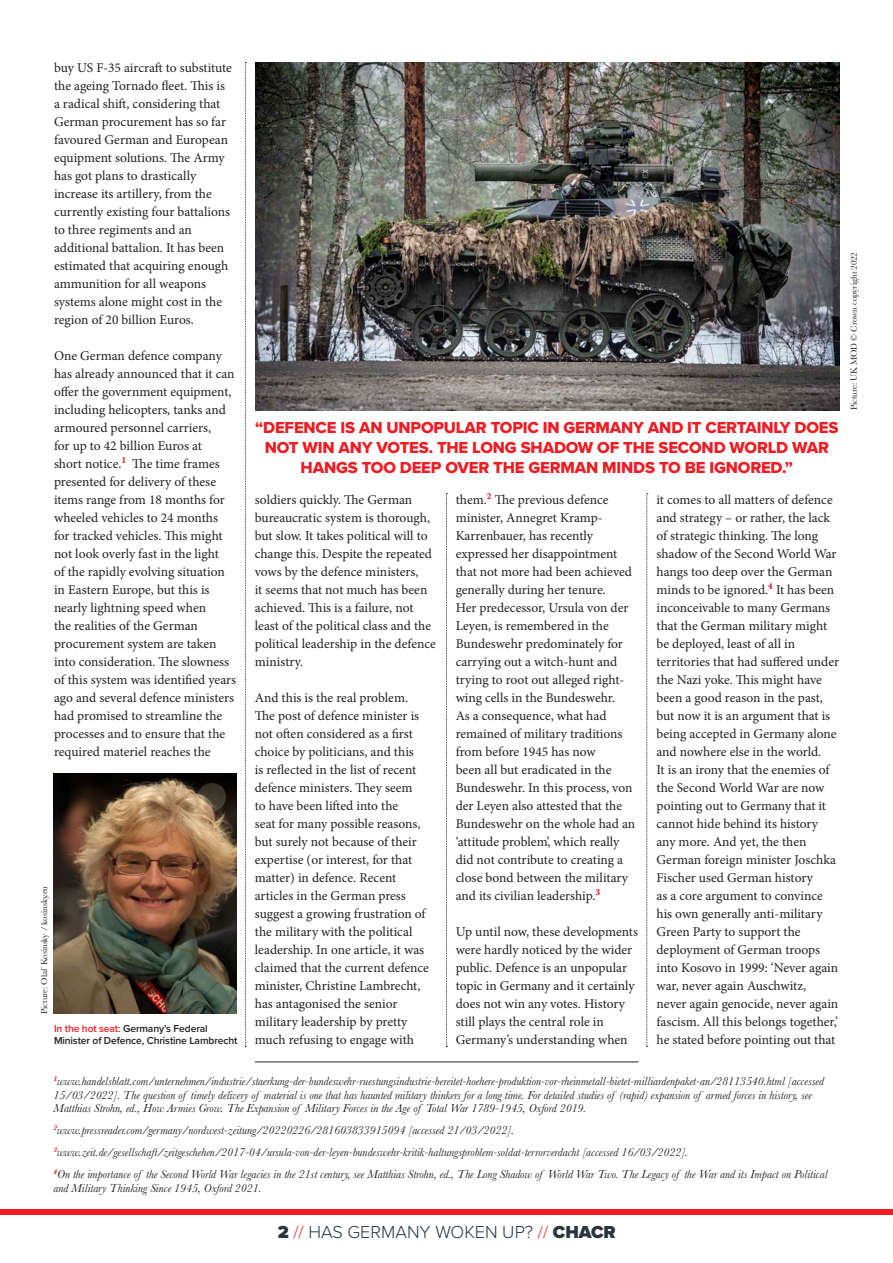
<style>
.page{position:relative;width:893px;height:1263px;background:#fff}
.page>*{position:absolute;margin:0;border:0;box-sizing:border-box;transform-origin:0 0}
.t1{font:300 18px "Proxima Nova";color:#29363e}
.t2{font:16.5px/19.8px "Proxima Nova Extrabld";letter-spacing:-.01em;color:#ee1d23;text-align:center}
.t3{font:13.5px/18px "Minion Pro";color:#231f20}
.t4{font:italic 12px/13.5px "Baskerville";color:#231f20}
.t5{font:600 10.5px/12px "Proxima Nova";letter-spacing:-.01em;color:#231f20}
.t6{font:9px "Baskerville";letter-spacing:-.01em;color:#231f20}
.s1{color:#ee1d23}
.s2{font-weight:900}
</style>
<div class="page">
<svg style="left:245px;top:62px;width:1px;height:985px"></svg>
<svg style="left:646px;top:493px;width:2px;height:554px"></svg>
<svg style="left:446px;top:493px;width:1px;height:554px"></svg>
<img style="left:255px;top:62px;width:584px;height:348px">
<div style="left:0;top:1209px;width:893px;height:6px;background:#ee1d23"></div>
<img style="left:54px;top:774px;width:183px;height:240px">
<hr style="left:255px;top:1061px;width:384px;height:1px;background:#231f20">
<p class="t3" style="left:54px;top:59px;width:179px">buy US F-35 aircraft to substitute the ageing Tornado fleet. This is a radical shift, considering that<br>German procurement has so far favoured German and European equipment solutions. The Army has got plans to drastically increase its artillery, from the currently existing four battalions to three regiments and an additional battalion. It has been estimated that acquiring enough ammunition for all weapons systems alone might cost in the region of 20 billion Euros.</p>
<p class="t3" style="left:54px;top:347px;width:184px">One German defence company has already announced that it can offer the government equipment, including helicopters, tanks and armoured personnel carriers,<br>for up to 42 billion Euros at<br>short notice.<sup>1</sup> The time frames presented for delivery of these items range from 18 months for wheeled vehicles to 24 months for tracked vehicles. This might not look overly fast in the light<br>of the rapidly evolving situation in Eastern Europe, but this is nearly lightning speed when<br>the realities of the German procurement system are taken into consideration. The slowness of this system was identified years ago and several defence ministers had promised to streamline the processes and to ensure that the required materiel reaches the</p>
<p class="t6" style="left:39px;top:1014px;width:129px;rotate:-90deg">Picture: Olaf Kosinsky / kosinsky.eu</p>
<p class="t5" style="left:54px;top:1022px;width:185px"><span class="s1">In the hot seat:</span> Germany’s Federal<br>Minister of Defence, Christine Lambrecht</p>
<p class="t2" style="left:255px;top:417px;width:585px">“DEFENCE IS AN UNPOPULAR TOPIC IN GERMANY AND IT CERTAINLY DOES<br>NOT WIN ANY VOTES. THE LONG SHADOW OF THE SECOND WORLD WAR<br>HANGS TOO DEEP OVER THE GERMAN MINDS TO BE IGNORED.”</p>
<p class="t3" style="left:255px;top:491px;width:183px">soldiers quickly. The German bureaucratic system is thorough, but slow. It takes political will to change this. Despite the repeated vows by the defence ministers,<br>it seems that not much has been achieved. This is a failure, not least of the political class and the political leadership in the defence ministry.</p>
<p class="t3" style="left:255px;top:689px;width:176px">And this is the real problem.<br>The post of defence minister is not often considered as a first choice by politicians, and this<br>is reflected in the list of recent defence ministers. They seem<br>to have been lifted into the<br>seat for many possible reasons, but surely not because of their expertise (or interest, for that matter) in defence. Recent articles in the German press suggest a growing frustration of the military with the political leadership. In one article, it was claimed that the current defence minister, Christine Lambrecht, has antagonised the senior military leadership by pretty much refusing to engage with</p>
<p class="t3" style="left:456px;top:491px;width:181px">them.<sup>2</sup> The previous defence minister, Annegret Kramp-<br>Karrenbauer, has recently expressed her disappointment that not more had been achieved generally during her tenure.<br>Her predecessor, Ursula von der<br>Leyen, is remembered in the<br>Bundeswehr predominately for carrying out a witch-hunt and trying to root out alleged right&shy;wing cells in the Bundeswehr.<br>As a consequence, what had remained of military traditions from before 1945 has now<br>been all but eradicated in the<br>Bundeswehr. In this process, von der Leyen also attested that the<br>Bundeswehr on the whole had an ‘attitude problem’, which really did not contribute to creating a close bond between the military and its civilian leadership.<sup>3</sup></p>
<p class="t3" style="left:456px;top:923px;width:184px">Up until now, these developments were hardly noticed by the wider public. Defence is an unpopular topic in Germany and it certainly does not win any votes. History still plays the central role in<br>Germany’s understanding when</p>
<p class="t3" style="left:656px;top:491px;width:184px">it comes to all matters of defence and strategy – or rather, the lack of strategic thinking. The long shadow of the Second World War hangs too deep over the German minds to be ignored.<sup>4</sup> It has been inconceivable to many Germans that the German military might be deployed, least of all in territories that had suffered under the Nazi yoke. This might have been a good reason in the past, but now it is an argument that is being accepted in Germany alone and nowhere else in the world.<br>It is an irony that the enemies of the Second World War are now pointing out to Germany that it cannot hide behind its history any more. And yet, the then<br>German foreign minister Joschka<br>Fischer used German history<br>as a core argument to convince his own generally anti-military<br>Green Party to support the deployment of German troops into Kosovo in 1999: ‘Never again war, never again Auschwitz, never again genocide, never again fascism. All this belongs together,’ he stated before pointing out that</p>
<p class="t4" style="left:54px;top:1074px;width:772px"><sup>1</sup>www.handelsblatt.com/unternehmen/industrie/staerkung-der-bundeswehr-ruestungsindustrie-bereitet-hoehere-produktion-vor-rheinmetall-bietet-milliardenpaket-an/28113540.html [accessed<br>15/03/2022]. The question of timely delivery of material is one that has haunted military thinkers for a long time. For detailed studies of (rapid) expansion of armed forces in history, see<br>Matthias Strohn, ed., How Armies Grow. The Expansion of Military Forces in the Age of Total War 1789-1945, Oxford 2019.</p>
<p class="t4" style="left:54px;top:1123px;width:462px"><sup>2</sup>www.pressreader.com/germany/nordwest-zeitung/20220226/281603833915094 [accessed 21/03/2022].</p>
<p class="t4" style="left:54px;top:1145px;width:636px"><sup>3</sup>www.zeit.de/gesellschaft/zeitgeschehen/2017-04/ursula-von-der-leyen-bundeswehr-kritik-haltungsproblem-soldat-terrorverdacht [accessed 16/03/2022].</p>
<p class="t4" style="left:54px;top:1167px;width:775px"><sup>4</sup>On the importance of the Second World War legacies in the 21st century, see Matthias Strohn, ed., The Long Shadow of World War Two. The Legacy of the War and its Impact on Political and Military Thinking Since 1945, Oxford 2021.</p>
<p class="t6" style="left:848px;top:410px;width:160px;rotate:-90deg">Picture: UK MOD © Crown copyright 2022</p>
<p class="t1" style="left:278px;top:1218px;width:339px"><span class="s2">2</span> <span class="s1">//</span> HAS GERMANY WOKEN UP? <span class="s1">//</span> <span class="s2">CHACR</span></p>
</div>
